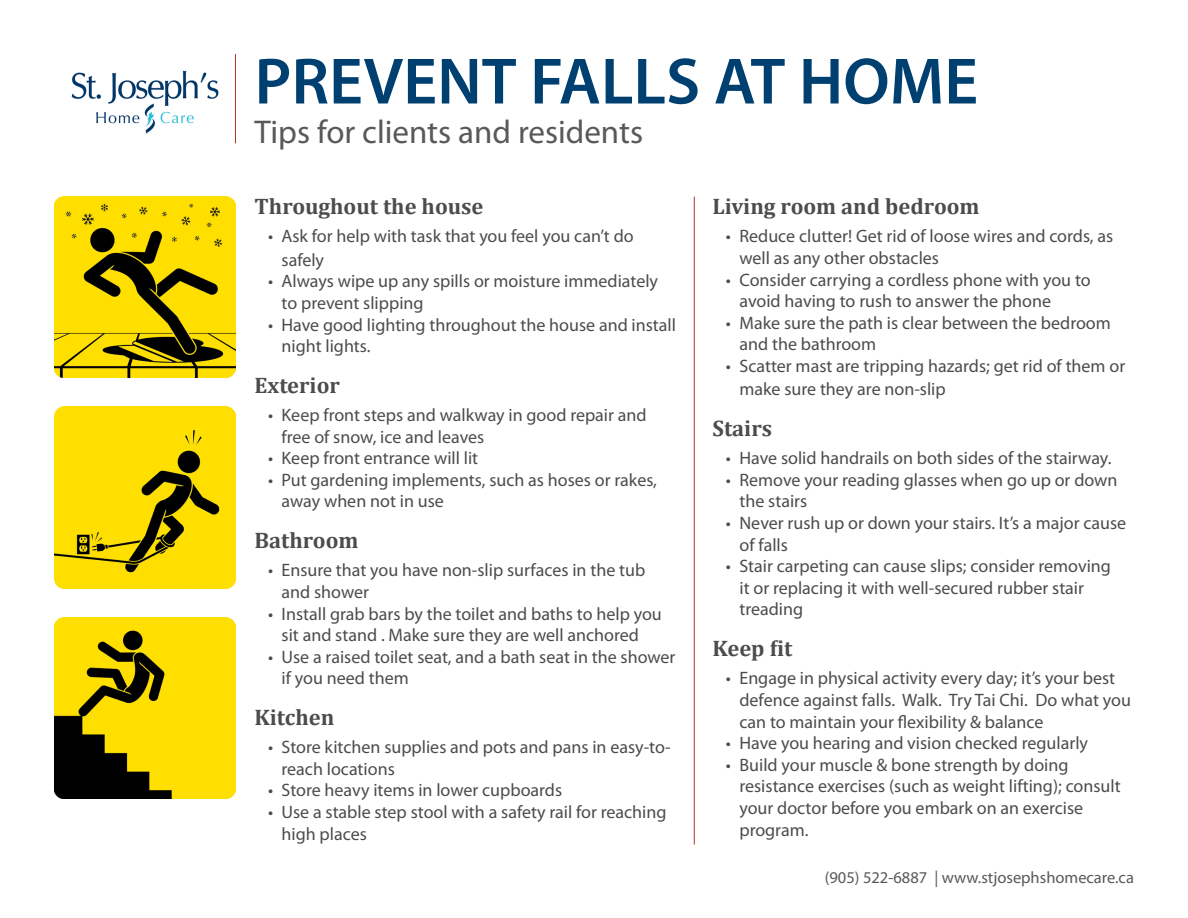
<style>
.page{position:relative;width:1188px;height:918px;background:#fff}
.page>*{position:absolute;margin:0;border:0;box-sizing:border-box;transform-origin:0 0}
.t1{font:600 66px "Myriad Pro";color:#004071}
.t2{font:33px "Myriad Pro";color:#595959}
.Subheading{font:700 22.5px "Cambria";color:#4b4c4d}
.t3{font:18px/21.6px "Myriad Pro";color:#4b4c4d}
.Subheading-2{font:16.5px "Myriad Pro";color:#595959}
</style>
<div class="page">
<img style="left:71px;top:70px;width:148px;height:64px">
<hr style="left:235px;top:54px;width:1px;height:89px;background:#b23326">
<hr style="left:694px;top:197px;width:1px;height:648px;background:#b23326">
<img style="left:54px;top:197px;width:181px;height:181px">
<img style="left:54px;top:407px;width:181px;height:181px">
<img style="left:54px;top:617px;width:181px;height:182px">
<p class="t1" style="left:255px;top:39px;width:725px">PREVENT FALLS AT HOME</p>
<p class="t2" style="left:255px;top:112px;width:390px">Tips for clients and residents</p>
<p class="Subheading" style="left:255px;top:191px;width:230px">Throughout the house</p>
<p class="t3" style="left:282px;top:224px;width:354px;line-height:23.4px;text-indent:-14px">• Ask for help with task that you feel you can’t do safely</p>
<p class="t3" style="left:282px;top:270px;width:378px;text-indent:-14px">• Always wipe up any spills or moisture immediately to prevent slipping</p>
<p class="t3" style="left:282px;top:313px;width:396px;text-indent:-14px">• Have good lighting throughout the house and install night lights.</p>
<p class="Subheading" style="left:255px;top:369px;width:87px">Exterior</p>
<p class="t3" style="left:282px;top:404px;width:367px;text-indent:-14px">• Keep front steps and walkway in good repair and free of snow, ice and leaves</p>
<p class="t3" style="left:268px;top:447px;width:212px">• Keep front entrance will lit</p>
<p class="t3" style="left:282px;top:469px;width:377px;text-indent:-14px">• Put gardening implements, such as hoses or rakes, away when not in use</p>
<p class="Subheading" style="left:255px;top:524px;width:106px">Bathroom</p>
<p class="t3" style="left:282px;top:559px;width:365px;text-indent:-14px">• Ensure that you have non-slip surfaces in the tub and shower</p>
<p class="t3" style="left:268px;top:602px;width:395px;text-align:center">• Install grab bars by the toilet and baths to help you sit and stand . Make sure they are well anchored</p>
<p class="t3" style="left:282px;top:646px;width:395px;text-indent:-14px">• Use a raised toilet seat, and a bath seat in the shower if you need them</p>
<p class="Subheading" style="left:255px;top:701px;width:81px">Kitchen</p>
<p class="t3" style="left:282px;top:736px;width:391px;text-indent:-14px">• Store kitchen supplies and pots and pans in easy-to&shy;reach locations</p>
<p class="t3" style="left:268px;top:779px;width:296px">• Store heavy items in lower cupboards</p>
<p class="t3" style="left:282px;top:801px;width:386px;text-indent:-14px">• Use a stable step stool with a safety rail for reaching high places</p>
<p class="Subheading" style="left:712px;top:191px;width:269px">Living room and bedroom</p>
<p class="t3" style="left:739px;top:225px;width:375px;text-indent:-14px">• Reduce clutter! Get rid of loose wires and cords, as well as any other obstacles</p>
<p class="t3" style="left:739px;top:268px;width:353px;text-indent:-14px">• Consider carrying a cordless phone with you to avoid having to rush to answer the phone</p>
<p class="t3" style="left:739px;top:312px;width:373px;text-indent:-14px">• Make sure the path is clear between the bedroom and the bathroom</p>
<p class="t3" style="left:739px;top:354px;width:387px;line-height:23.4px;text-indent:-14px">• Scatter mast are tripping hazards; get rid of them or make sure they are non-slip</p>
<p class="Subheading" style="left:712px;top:412px;width:61px">Stairs</p>
<p class="t3" style="left:726px;top:447px;width:387px">• Have solid handrails on both sides of the stairway.</p>
<p class="t3" style="left:739px;top:469px;width:380px;text-indent:-14px">• Remove your reading glasses when go up or down the stairs</p>
<p class="t3" style="left:739px;top:512px;width:388px;text-indent:-14px">• Never rush up or down your stairs. It’s a major cause of falls</p>
<p class="t3" style="left:739px;top:555px;width:373px;text-indent:-14px">• Stair carpeting can cause slips; consider removing it or replacing it with well-secured rubber stair treading</p>
<p class="Subheading" style="left:712px;top:632px;width:81px">Keep fit</p>
<p class="t3" style="left:739px;top:667px;width:393px;text-indent:-14px">• Engage in physical activity every day; it’s your best defence against falls. Walk. Try Tai Chi. Do what you can to maintain your flexibility &amp; balance</p>
<p class="t3" style="left:726px;top:732px;width:364px">• Have you hearing and vision checked regularly</p>
<p class="t3" style="left:739px;top:754px;width:383px;text-indent:-14px">• Build your muscle &amp; bone strength by doing resistance exercises (such as weight lifting); consult your doctor before you embark on an exercise program.</p>
<p class="Subheading-2" style="left:825px;top:867px;width:311px">(905) 522-6887 | www.stjosephshomecare.ca</p>
</div>
